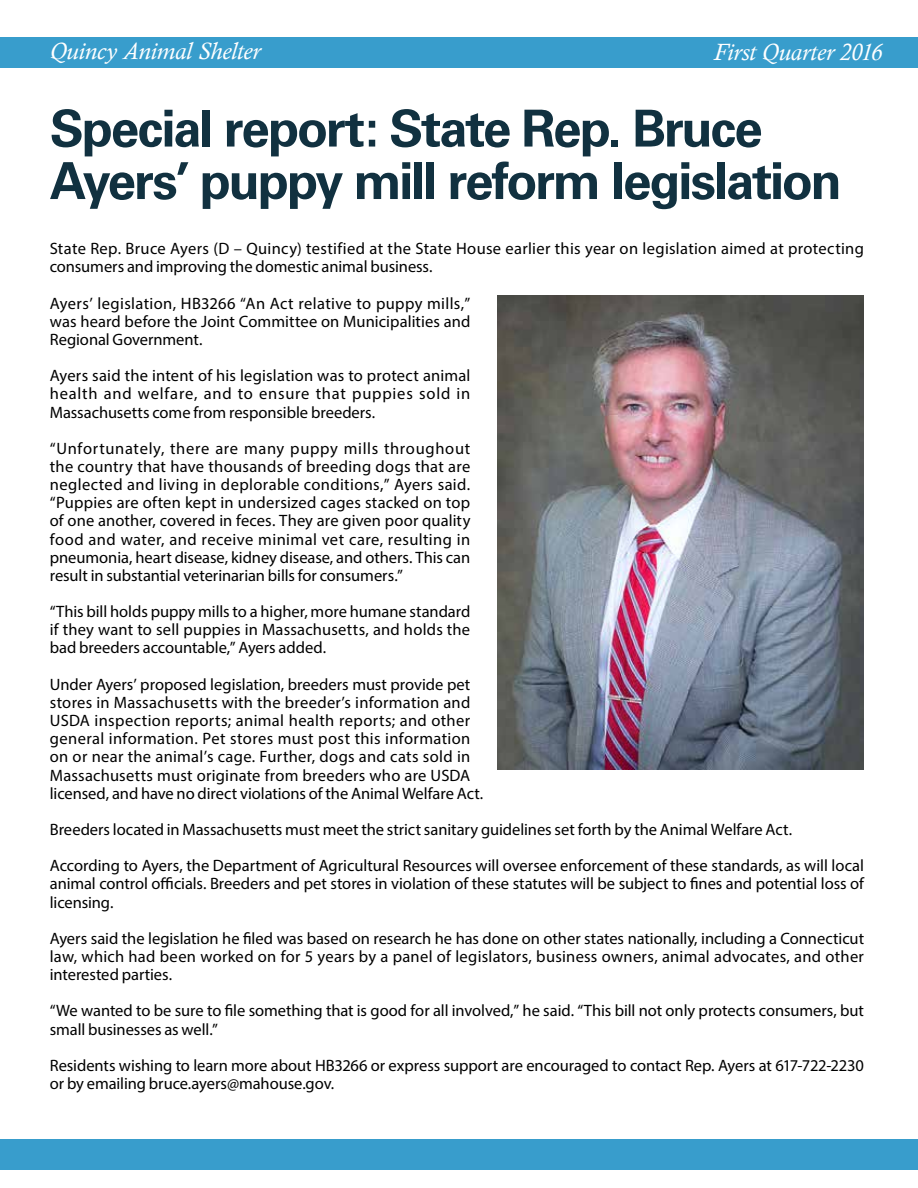
<style>
.page{position:relative;width:918px;height:1188px;background:#fff}
.page>*{position:absolute;margin:0;border:0;box-sizing:border-box;transform-origin:0 0}
.t1{font:700 51px/52.5px "Univers";letter-spacing:-.04em;color:#113140}
.t2{font:italic 24px "Calisto";letter-spacing:-.005em;color:#fff}
.t3{font:16.5px/18.1px "Myriad Pro";color:#000}
</style>
<div class="page">
<div style="left:0;top:38px;width:918px;height:30px;background:#389dcc"></div>
<div style="left:0;top:1139px;width:918px;height:31px;background:#389dcc"></div>
<img style="left:497px;top:295px;width:367px;height:474px">
<h2 class="t2" style="left:50px;top:37px;width:212px">Quincy Animal Shelter</h2>
<h2 class="t2" style="left:714px;top:38px;width:170px">First Quarter 2016</h2>
<h1 class="t1" style="left:50px;top:103px;width:793px">Special report: State Rep. Bruce<br>Ayers’ puppy mill reform legislation</h1>
<p class="t3" style="left:50px;top:239px;width:816px">State Rep. Bruce Ayers (D – Quincy) testified at the State House earlier this year on legislation aimed at protecting consumers and improving the domestic animal business.</p>
<p class="t3" style="left:50px;top:294px;width:422px;text-align:justify">Ayers’ legislation, HB3266 “An Act relative to puppy mills,” was heard before the Joint Committee on Municipalities and Regional Government.</p>
<p class="t3" style="left:50px;top:366px;width:422px;text-align:justify">Ayers said the intent of his legislation was to protect animal health and welfare, and to ensure that puppies sold in Massachusetts come from responsible breeders.</p>
<p class="t3" style="left:50px;top:439px;width:422px;text-align:justify">“Unfortunately, there are many puppy mills throughout the country that have thousands of breeding dogs that are neglected and living in deplorable conditions,” Ayers said. “Puppies are often kept in undersized cages stacked on top of one another, covered in feces. They are given poor quality food and water, and receive minimal vet care, resulting in pneumonia, heart disease, kidney disease, and others. This can result in substantial veterinarian bills for consumers.”</p>
<p class="t3" style="left:50px;top:602px;width:422px;text-align:justify">“This bill holds puppy mills to a higher, more humane standard if they want to sell puppies in Massachusetts, and holds the bad breeders accountable,” Ayers added.</p>
<p class="t3" style="left:50px;top:675px;width:435px">Under Ayers’ proposed legislation, breeders must provide pet stores in Massachusetts with the breeder’s information and USDA inspection reports; animal health reports; and other general information. Pet stores must post this information on or near the animal’s cage. Further, dogs and cats sold in Massachusetts must originate from breeders who are USDA licensed, and have no direct violations of the Animal Welfare Act.</p>
<p class="t3" style="left:50px;top:811px;width:816px;line-height:36.3px">Breeders located in Massachusetts must meet the strict sanitary guidelines set forth by the Animal Welfare Act.<br>According to Ayers, the Department of Agricultural Resources will oversee enforcement of these standards, as will local</p>
<p class="t3" style="left:50px;top:875px;width:816px">animal control officials. Breeders and pet stores in violation of these statutes will be subject to fines and potential loss of licensing.</p>
<p class="t3" style="left:50px;top:929px;width:816px;text-align:justify">Ayers said the legislation he filed was based on research he has done on other states nationally, including a Connecticut law, which had been worked on for 5 years by a panel of legislators, business owners, animal advocates, and other interested parties.</p>
<p class="t3" style="left:50px;top:1002px;width:816px">“We wanted to be sure to file something that is good for all involved,” he said. “This bill not only protects consumers, but small businesses as well.”</p>
<p class="t3" style="left:50px;top:1056px;width:816px">Residents wishing to learn more about HB3266 or express support are encouraged to contact Rep. Ayers at 617-722-2230 or by emailing bruce.ayers@mahouse.gov.</p>
</div>
